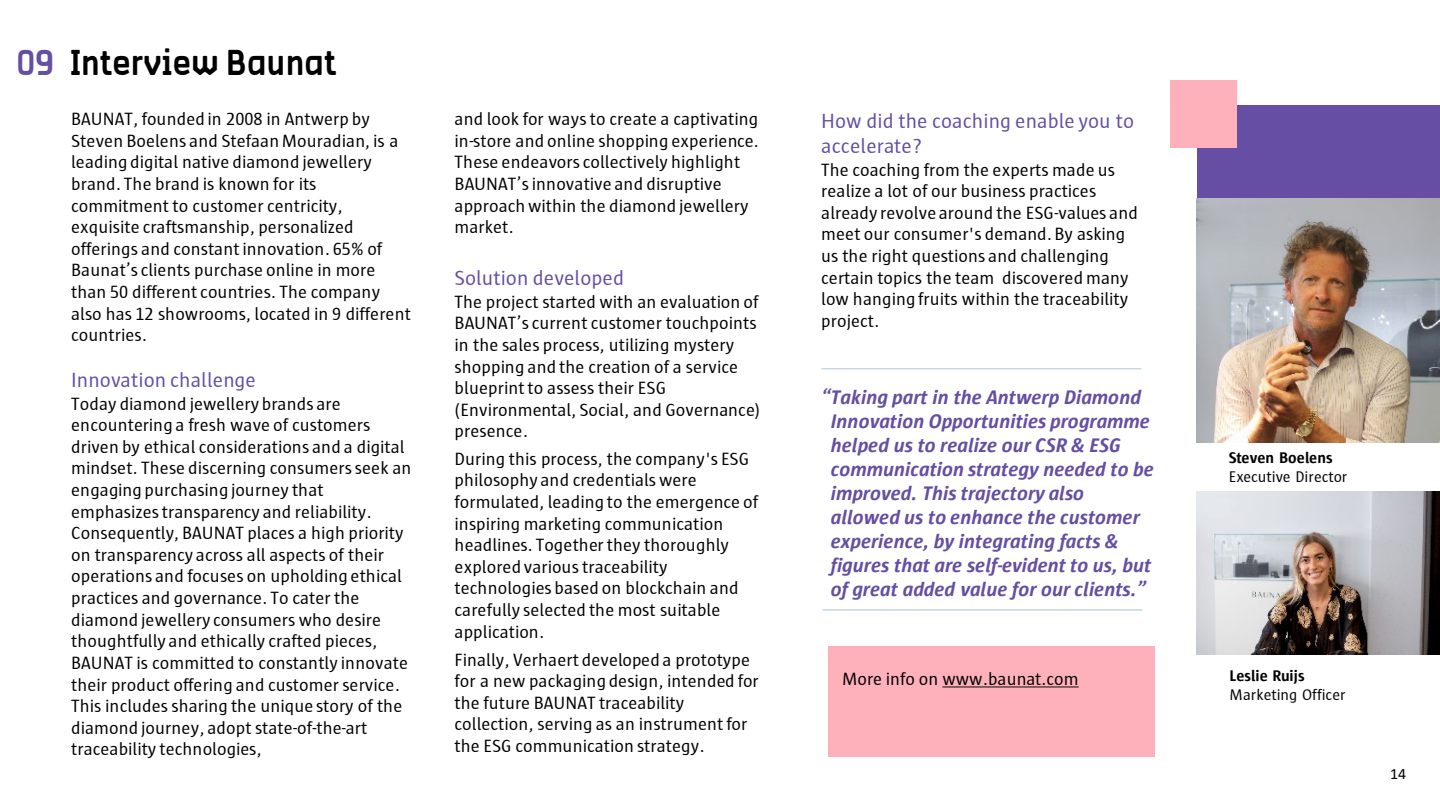
<style>
.page{position:relative;width:1440px;height:811px;background:#fff}
.page>*{position:absolute;margin:0;border:0;box-sizing:border-box;transform-origin:0 0}
.t1{font:32.2px "Antwerpen";color:#000}
.t2{font:21.2px/25px "Sun Antwerpen";letter-spacing:.005em;color:#654ea3}
.t3{font:italic 700 20.2px/24px "Sun Antwerpen";letter-spacing:.005em;color:#654ea3}
.t4{font:18.2px/21.6px "Sun Antwerpen";letter-spacing:.005em;color:#000}
.t5{font:15.8px "Sun Antwerpen";letter-spacing:-.005em;color:#000}
.t6{font:700 15.8px "Sun Antwerpen";letter-spacing:.005em;color:#000}
.t7{font:15.8px "Calibri";color:#000}
.s1{color:#654ea3}
</style>
<div class="page">
<div style="left:1197px;top:105px;width:243px;height:169px;background:#654ea3"></div>
<div style="left:1170px;top:80px;width:67px;height:67px;background:#ffb1bb"></div>
<div style="left:828px;top:646px;width:327px;height:110px;background:#ffb1bb"></div>
<svg style="left:942px;top:686px;width:137px;height:1px"></svg>
<img style="left:1197px;top:199px;width:243px;height:244px">
<img style="left:1197px;top:491px;width:243px;height:163px">
<hr style="left:822px;top:368px;width:319px;height:1px;background:#c5d8e3">
<hr style="left:822px;top:609px;width:320px;height:1px;background:#c5d8e3">
<h2 class="t1" style="left:17px;top:42px;width:321px"><span class="s1">09</span> Interview Baunat</h2>
<p class="t4" style="left:71px;top:108px;width:341px">BAUNAT, founded in 2008 in Antwerp by Steven Boelens and Stefaan Mouradian, is a leading digital native diamond jewellery brand. The brand is known for its commitment to customer centricity, exquisite craftsmanship, personalized offerings and constant innovation. 65% of Baunat’s clients purchase online in more than 50 different countries. The company also has 12 showrooms, located in 9 different countries.</p>
<p class="t2" style="left:71px;top:367px;width:186px">Innovation challenge</p>
<p class="t4" style="left:71px;top:392px;width:342px">Today diamond jewellery brands are encountering a fresh wave of customers driven by ethical considerations and a digital mindset. These discerning consumers seek an engaging purchasing journey that emphasizes transparency and reliability.<br>Consequently, BAUNAT places a high priority on transparency across all aspects of their operations and focuses on upholding ethical practices and governance. To cater the diamond jewellery consumers who desire thoughtfully and ethically crafted pieces, BAUNAT is committed to constantly innovate their product offering and customer service.<br>This includes sharing the unique story of the diamond journey, adopt state-of-the-art traceability technologies,</p>
<p class="t4" style="left:455px;top:108px;width:306px">and look for ways to create a captivating in-store and online shopping experience.<br>These endeavors collectively highlight BAUNAT’s innovative and disruptive approach within the diamond jewellery market.</p>
<p class="t2" style="left:455px;top:265px;width:171px">Solution developed</p>
<p class="t4" style="left:455px;top:290px;width:307px">The project started with an evaluation of BAUNAT’s current customer touchpoints in the sales process, utilizing mystery shopping and the creation of a service blueprint to assess their ESG (Environmental, Social, and Governance) presence.</p>
<p class="t4" style="left:455px;top:447px;width:305px">During this process, the company's ESG philosophy and credentials were formulated, leading to the emergence of inspiring marketing communication headlines. Together they thoroughly explored various traceability technologies based on blockchain and carefully selected the most suitable application.</p>
<p class="t4" style="left:455px;top:648px;width:306px">Finally, Verhaert developed a prototype for a new packaging design, intended for the future BAUNAT traceability collection, serving as an instrument for the ESG communication strategy.</p>
<p class="t2" style="left:821px;top:108px;width:314px">How did the coaching enable you to accelerate?</p>
<p class="t4" style="left:821px;top:158px;width:318px">The coaching from the experts made us realize a lot of our business practices already revolve around the ESG-values and meet our consumer's demand. By asking us the right questions and challenging certain topics the team discovered many low hanging fruits within the traceability project.</p>
<p class="t3" style="left:831px;top:384px;width:324px;text-indent:-10px">“Taking part in the Antwerp Diamond Innovation Opportunities programme helped us to realize our CSR &amp; ESG communication strategy needed to be improved. This trajectory also allowed us to enhance the customer experience, by integrating facts &amp; figures that are self-evident to us, but of great added value for our clients.”</p>
<p class="t4" style="left:842px;top:667px;width:238px">More info on www.baunat.com</p>
<p class="t6" style="left:1229px;top:448px;width:106px">Steven Boelens</p>
<p class="t5" style="left:1229px;top:468px;width:120px">Executive Director</p>
<p class="t6" style="left:1230px;top:666px;width:77px">Leslie Ruijs</p>
<p class="t5" style="left:1230px;top:685px;width:117px">Marketing Officer</p>
<p class="t7" style="left:1390px;top:762px;width:18px">14</p>
</div>
